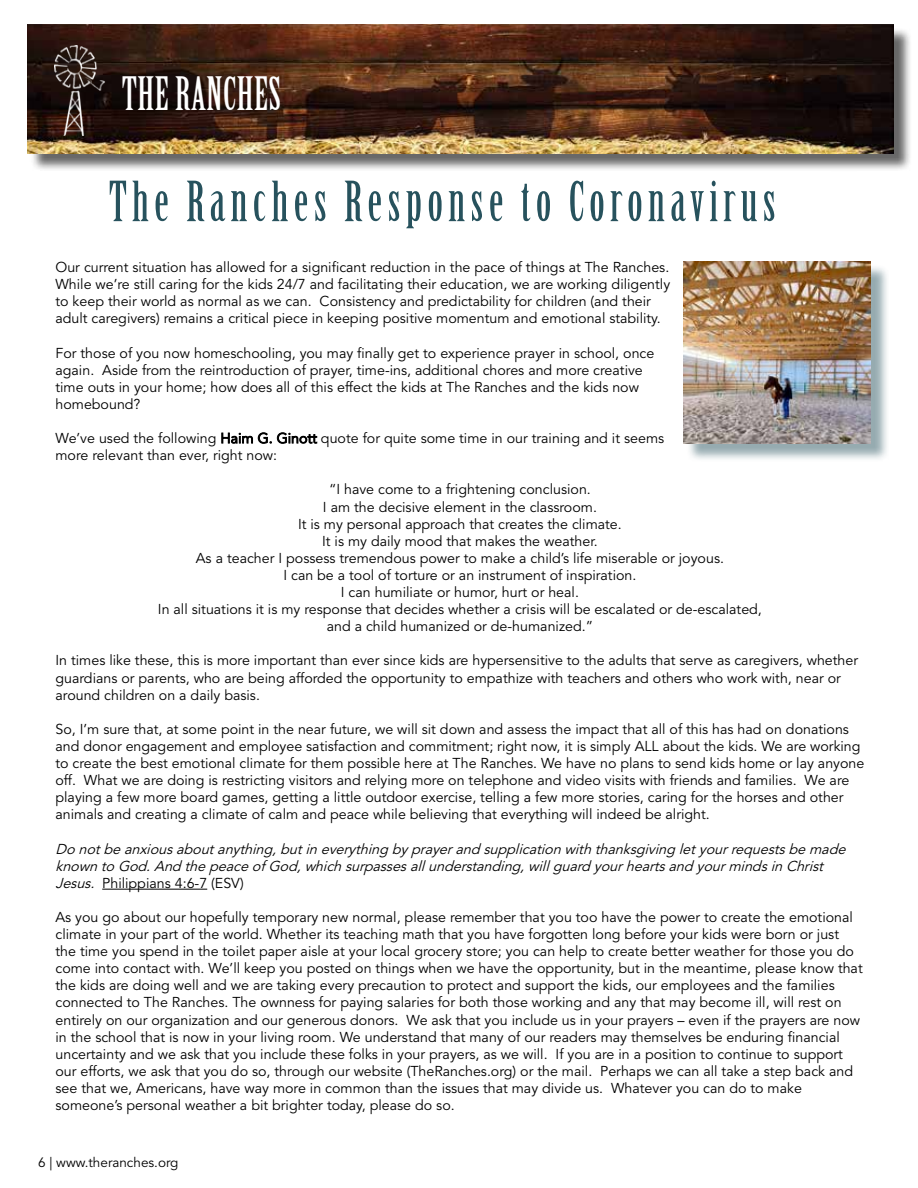
<style>
.page{position:relative;width:918px;height:1188px;background:#fff}
.page>*{position:absolute;margin:0;border:0;box-sizing:border-box;transform-origin:0 0}
.t1{font:54px "Birch Std";letter-spacing:.1em;color:#27525d}
.t2{font:45px "Birch Std";letter-spacing:.01em;color:#fff}
.t3{font:14.25px/17.1px "Avenir LT Std";color:#000}
.t4{font:italic 14.25px/17.1px "Avenir LT Std";color:#000}
.t5{font:13.5px "Avenir LT Std";color:#000}
.s1{font-style:normal}
</style>
<div class="page">
<div style="left:30px;top:27px;width:882px;height:145px;background:#000;opacity:.6"></div>
<img style="left:28px;top:25px;width:865px;height:129px">
<img style="left:54px;top:46px;width:54px;height:89px">
<hr style="left:102px;top:889px;width:105px;height:1px;background:#000">
<div style="left:686px;top:264px;width:203px;height:198px;background:#27525d;opacity:.49"></div>
<img style="left:684px;top:262px;width:187px;height:181px">
<h2 class="t2" style="left:122px;top:68px;width:160px">THE RANCHES</h2>
<h1 class="t1" style="left:109px;top:171px;width:668px">The Ranches Response to Coronavirus</h1>
<p class="t3" style="left:56px;top:259px;width:616px">Our current situation has allowed for a significant reduction in the pace of things at The Ranches.<br>While we’re still caring for the kids 24/7 and facilitating their education, we are working diligently to keep their world as normal as we can. Consistency and predictability for children (and their adult caregivers) remains a critical piece in keeping positive momentum and emotional stability.</p>
<p class="t3" style="left:56px;top:345px;width:600px">For those of you now homeschooling, you may finally get to experience prayer in school, once again. Aside from the reintroduction of prayer, time-ins, additional chores and more creative time outs in your home; how does all of this effect the kids at The Ranches and the kids now homebound?</p>
<p class="t3" style="left:55px;top:430px;width:610px">We’ve used the following Haim G. Ginott quote for quite some time in our training and it seems more relevant than ever, right now:</p>
<p class="t3" style="left:158px;top:481px;width:606px;text-align:center">“I have come to a frightening conclusion.<br>I am the decisive element in the classroom.<br>It is my personal approach that creates the climate.<br>It is my daily mood that makes the weather.<br>As a teacher I possess tremendous power to make a child’s life miserable or joyous.<br>I can be a tool of torture or an instrument of inspiration.<br>I can humiliate or humor, hurt or heal.<br>In all situations it is my response that decides whether a crisis will be escalated or de-escalated, and a child humanized or de-humanized.”</p>
<p class="t3" style="left:55px;top:652px;width:804px">In times like these, this is more important than ever since kids are hypersensitive to the adults that serve as caregivers, whether guardians or parents, who are being afforded the opportunity to empathize with teachers and others who work with, near or around children on a daily basis.</p>
<p class="t3" style="left:55px;top:721px;width:810px">So, I’m sure that, at some point in the near future, we will sit down and assess the impact that all of this has had on donations and donor engagement and employee satisfaction and commitment; right now, it is simply ALL about the kids. We are working to create the best emotional climate for them possible here at The Ranches. We have no plans to send kids home or lay anyone off. What we are doing is restricting visitors and relying more on telephone and video visits with friends and families. We are playing a few more board games, getting a little outdoor exercise, telling a few more stories, caring for the horses and other animals and creating a climate of calm and peace while believing that everything will indeed be alright.</p>
<p class="t4" style="left:56px;top:840px;width:796px">Donotbeanxiousaboutanything,butineverything byprayerand supplicationwiththanksgiving letyourrequestsbemade knowntoGod.And thepeaceof God,whichsurpassesallunderstanding,willguard yourheartsand yourmindsinChrist<br>Jesus. <span class="s1">Philippians 4:6-7 (ESV)</span></p>
<p class="t3" style="left:55px;top:909px;width:809px">As you go about our hopefully temporary new normal, please remember that you too have the power to create the emotional climate in your part of the world. Whether its teaching math that you have forgotten long before your kids were born or just the time you spend in the toilet paper aisle at your local grocery store; you can help to create better weather for those you do come into contact with. We’ll keep you posted on things when we have the opportunity, but in the meantime, please know that the kids are doing well and we are taking every precaution to protect and support the kids, our employees and the families connected to The Ranches. The ownness for paying salaries for both those working and any that may become ill, will rest on entirely on our organization and our generous donors. We ask that you include us in your prayers – even if the prayers are now in the school that is now in your living room. We understand that many of our readers may themselves be enduring financial uncertainty and we ask that you include these folks in your prayers, as we will. If you are in a position to continue to support our efforts, we ask that you do so, through our website (TheRanches.org) or the mail. Perhaps we can all take a step back and see that we, Americans, have way more in common than the issues that may divide us. Whatever you can do to make someone’s personal weather a bit brighter today, please do so.</p>
<p class="t5" style="left:38px;top:1154px;width:142px">6 | www.theranches.org</p>
</div>
